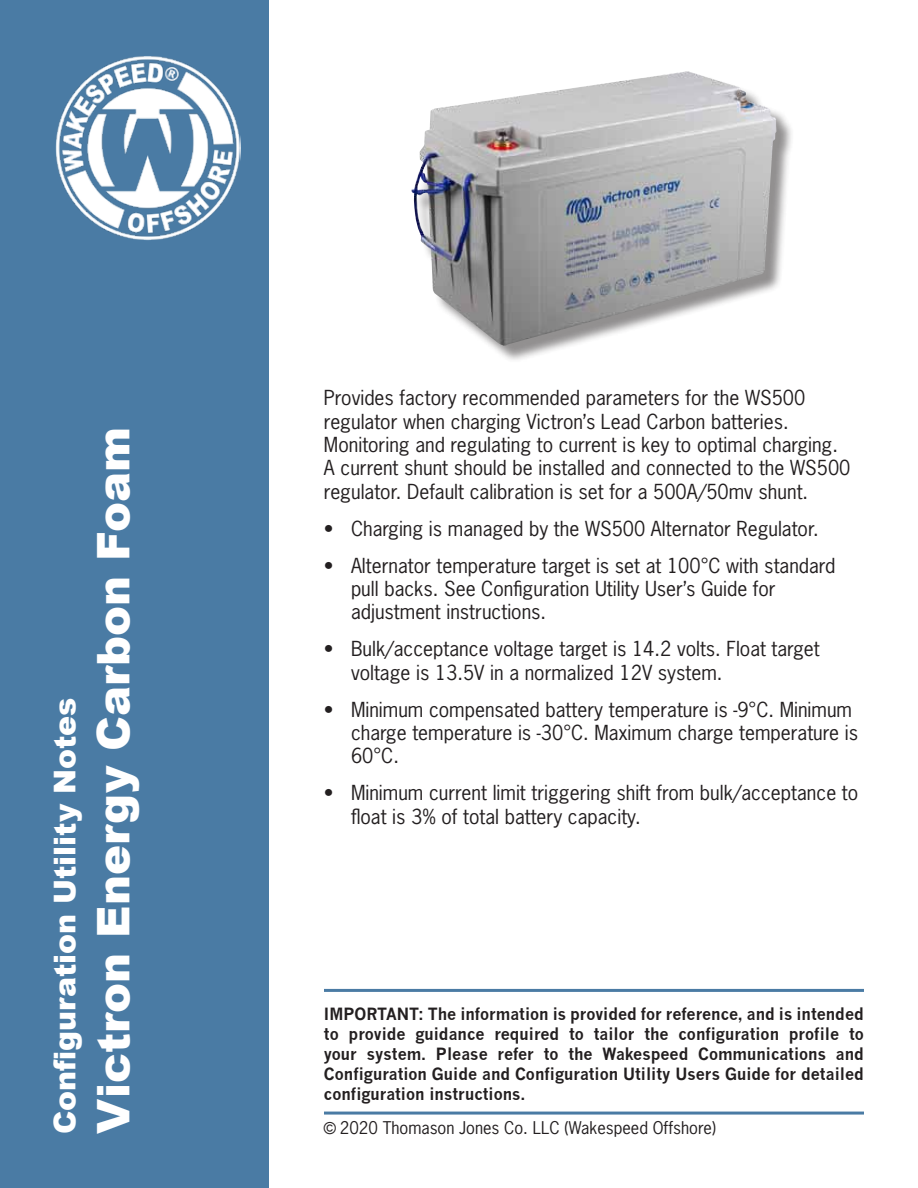
<style>
.page{position:relative;width:918px;height:1188px;background:#fff}
.page>*{position:absolute;margin:0;border:0;box-sizing:border-box;transform-origin:0 0}
.t1{font:900 45px "Arial";color:#fff}
.t2{font:900 30px "Arial";color:#fff}
.t3{font:19.5px/23.4px "News Gothic Std";color:#231f20}
.t4{font:700 16.5px/19.8px "News Gothic";color:#231f20;text-align:justify;scale:.96 1}
.t5{font:16.5px "News Gothic Std";color:#231f20}
.s1{font-family:"Arial"}
</style>
<div class="page">
<div style="left:0;top:0;width:269px;height:1188px;background:#4a7ba4"></div>
<img style="left:55px;top:56px;width:186px;height:185px">
<hr style="left:324px;top:1112px;width:540px;height:3px;background:#4a7ba4">
<hr style="left:324px;top:989px;width:540px;height:3px;background:#4a7ba4">
<div style="left:414px;top:74px;width:381px;height:290px;background:#231f20;opacity:.5"></div>
<img style="left:411px;top:71px;width:366px;height:276px">
<h2 class="t2" style="left:48px;top:1134px;width:438px;rotate:-90deg">Configuration Utility Notes</h2>
<h1 class="t1" style="left:88px;top:1134px;width:708px;rotate:-90deg">Victron Energy Carbon Foam</h1>
<p class="t3" style="left:324px;top:386px;width:528px">Provides factory recommended parameters for the WS500 regulator when charging Victron’s Lead Carbon batteries.<br>Monitoring and regulating to current is key to optimal charging.<br>A current shunt should be installed and connected to the WS500 regulator. Default calibration is set for a 500A/50mv shunt.</p>
<p class="t3" style="left:324px;top:517px;width:496px">• Charging is managed by the WS500 Alternator Regulator.</p>
<p class="t3" style="left:351px;top:553px;width:486px;text-indent:-27px">• Alternator temperature target is set at 100°C with standard pull backs. See Configuration Utility User’s Guide for adjustment instructions.</p>
<p class="t3" style="left:351px;top:637px;width:470px;text-indent:-27px">• Bulk/acceptance voltage target is 14.2 volts. Float target voltage is 13.5V in a normalized 12V system.</p>
<p class="t3" style="left:351px;top:697px;width:509px;text-indent:-27px">• Minimum compensated battery temperature is -9°C. Minimum charge temperature is -30°C. Maximum charge temperature is<br>60°C.</p>
<p class="t3" style="left:351px;top:781px;width:509px;text-indent:-27px">• Minimum current limit triggering shift from bulk/acceptance to float is 3% of total battery capacity.</p>
<p class="t4" style="left:324px;top:1004px;width:564px">IMPORTANT: The information is provided for reference, and is intended to provide guidance required to tailor the configuration profile to your system. Please refer to the Wakespeed Communications and Configuration Guide and Configuration Utility Users Guide for detailed configuration instructions.</p>
<p class="t5" style="left:324px;top:1117px;width:394px"><span class="s1">©</span> 2020 Thomason Jones Co. LLC (Wakespeed Offshore)</p>
</div>
